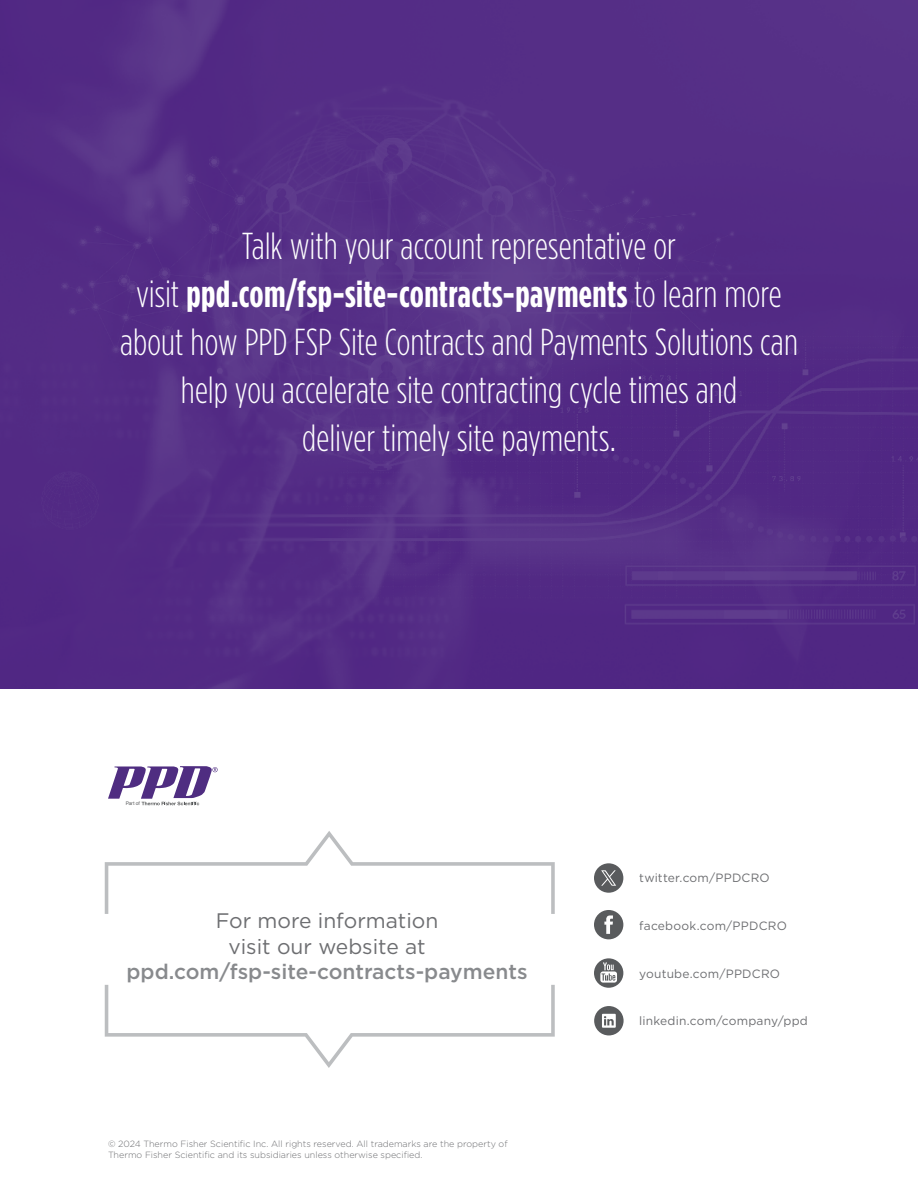
<style>
.page{position:relative;width:918px;height:1188px;background:#fff}
.page>*{position:absolute;margin:0;border:0;box-sizing:border-box;transform-origin:0 0}
.t1{font:300 37.5px/48px "Gotham Condensed";color:#fff;text-align:center}
.t2{font:21px/25.2px "Gotham";color:#6d6e71;text-align:center}
.t3{font:500 21px "Gotham";color:#888a8d}
.t4{font:12px "Gotham";letter-spacing:.02em;color:#6d6e71}
.t5{font:300 9px/10.8px "Gotham";color:#6d6e71}
.t6{font:4.95px "Helvetica Neue LTW1 G";letter-spacing:-.025em;color:#585a5b}
.s1{font-weight:700}
</style>
<div class="page">
<img style="left:0;top:0;width:918px;height:688px">
<svg style="left:108px;top:766px;width:110px;height:39px"></svg>
<svg style="left:105px;top:831px;width:450px;height:83px"></svg>
<svg style="left:105px;top:985px;width:450px;height:83px"></svg>
<div style="left:594px;top:863px;width:29px;height:30px;background:#595b5d;border-radius:50%"></div>
<svg style="left:601px;top:870px;width:15px;height:16px"></svg>
<svg style="left:594px;top:1006px;width:30px;height:29px"></svg>
<svg style="left:594px;top:910px;width:29px;height:29px"></svg>
<svg style="left:594px;top:958px;width:29px;height:30px"></svg>
<p class="t1" style="left:120px;top:221px;width:679px">Talk with your account representative or<br>visit <span class="s1">ppd.com/fsp-site-contracts-payments</span> to learn more about how PPD FSP Site Contracts and Payments Solutions can help you accelerate site contracting cycle times and<br>deliver timely site payments.</p>
<p class="t6" style="left:126px;top:800px;width:16px">Part of</p>
<p class="t2" style="left:216px;top:908px;width:224px">For more information visit our website at</p>
<p class="t3" style="left:127px;top:958px;width:403px">ppd.com/fsp-site-contracts-payments</p>
<p class="t5" style="left:108px;top:1138px;width:401px">© 2024 Thermo Fisher Scientific Inc. All rights reserved. All trademarks are the property of<br>Thermo Fisher Scientific and its subsidiaries unless otherwise specified.</p>
<p class="t4" style="left:639px;top:871px;width:132px">twitter.com/PPDCRO</p>
<p class="t4" style="left:639px;top:918px;width:149px">facebook.com/PPDCRO</p>
<p class="t4" style="left:639px;top:966px;width:142px">youtube.com/PPDCRO</p>
<p class="t4" style="left:639px;top:1013px;width:170px">linkedin.com/company/ppd</p>
</div>
